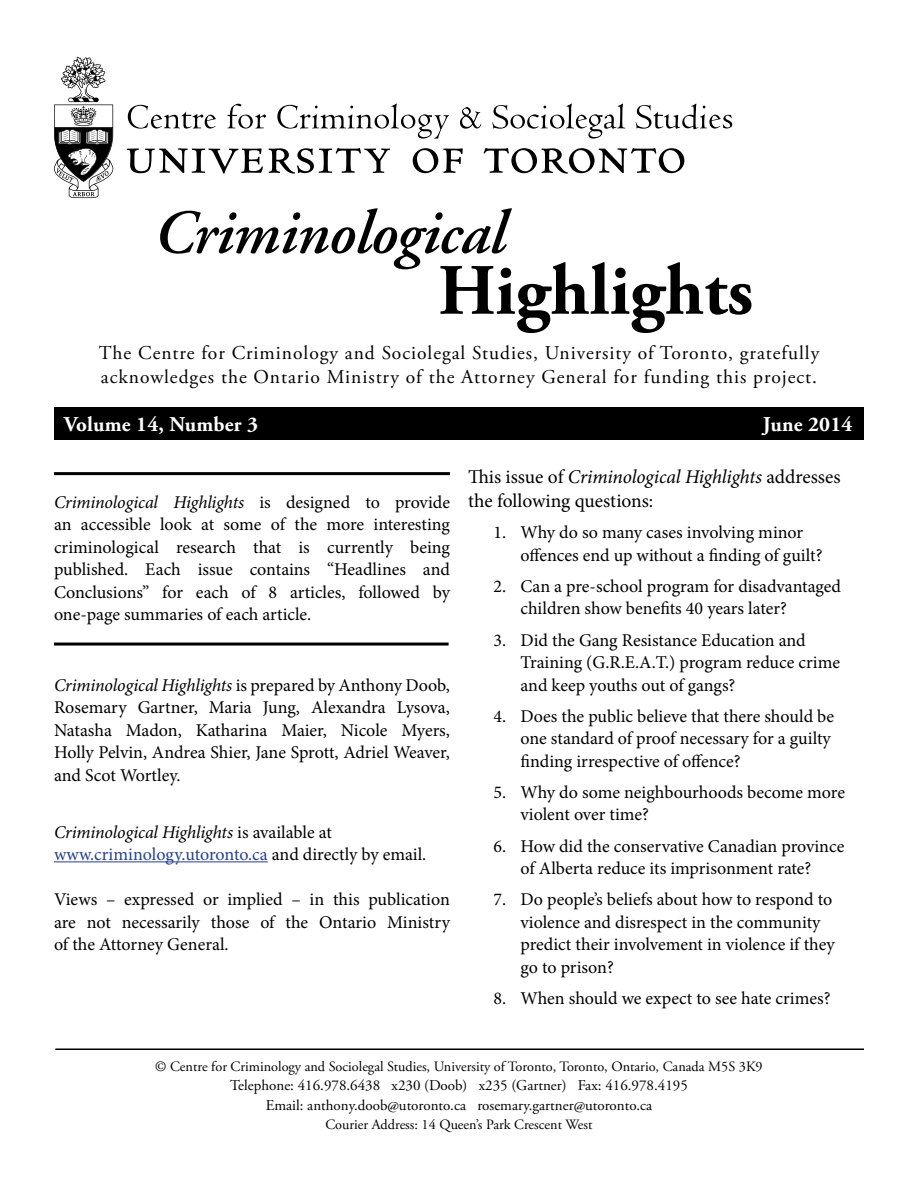
<style>
.page{position:relative;width:918px;height:1188px;background:#fff}
.page>*{position:absolute;margin:0;border:0;box-sizing:border-box;transform-origin:0 0}
.t1{font:700 72px "Adobe Garamond Pro";color:#000}
.t2{font:italic 600 62.1px "Adobe Garamond";letter-spacing:-.01em;color:#000}
.t3{font:700 21px "Adobe Garamond Pro";letter-spacing:.01em;color:#fff}
.t4{font:19.5px/24px "Adobe Garamond Pro";letter-spacing:.05em;color:#000}
.t5{font:19.5px/24px "Minion Pro";color:#000}
.t6{font:18px/22.5px "Minion Pro";color:#000}
.t7{font:15px/19.5px "Adobe Garamond Pro";color:#000;text-align:center}
.t8{font:14.25px "Adobe Garamond Pro";color:#000}
.s1{font-style:italic}
.s2{color:#25408f}
</style>
<div class="page">
<svg style="left:128px;top:105px;width:88px;height:24px"></svg>
<svg style="left:227px;top:104px;width:39px;height:25px"></svg>
<svg style="left:277px;top:104px;width:172px;height:35px"></svg>
<svg style="left:460px;top:107px;width:21px;height:22px"></svg>
<svg style="left:492px;top:104px;width:133px;height:35px"></svg>
<svg style="left:636px;top:104px;width:96px;height:25px"></svg>
<svg style="left:127px;top:148px;width:557px;height:26px"></svg>
<svg style="left:54px;top:57px;width:60px;height:141px"></svg>
<div style="left:54px;top:407px;width:810px;height:33px;background:#000"></div>
<hr style="left:55px;top:1048px;width:809px;height:2px;background:#000">
<hr style="left:54px;top:861px;width:214px;height:1px;background:#25408f">
<hr style="left:54px;top:472px;width:396px;height:3px;background:#000">
<hr style="left:54px;top:643px;width:395px;height:3px;background:#000">
<h2 class="t2" style="left:154px;top:199px;width:353px">Criminological</h2>
<h1 class="t1" style="left:438px;top:249px;width:317px">Highlights</h1>
<p class="t4" style="left:99px;top:341px;width:722px">The Centre for Criminology and Sociolegal Studies, University of Toronto, gratefully acknowledges the Ontario Ministry of the Attorney General for funding this project.</p>
<p class="t3" style="left:64px;top:412px;width:195px">Volume 14, Number 3</p>
<p class="t3" style="left:763px;top:412px;width:91px">June 2014</p>
<p class="t6" style="left:54px;top:491px;width:398px;text-align:justify"><span class="s1">Criminological Highlights</span> is designed to provide an accessible look at some of the more interesting criminological research that is currently being published. Each issue contains “Headlines and Conclusions” for each of 8 articles, followed by one-page summaries of each article.</p>
<p class="t6" style="left:54px;top:674px;width:397px;text-align:justify"><span class="s1">Criminological Highlights</span> is prepared by Anthony Doob, Rosemary Gartner, Maria Jung, Alexandra Lysova, Natasha Madon, Katharina Maier, Nicole Myers, Holly Pelvin, Andrea Shier, Jane Sprott, Adriel Weaver, and Scot Wortley.</p>
<p class="t6" style="left:54px;top:821px;width:374px"><span class="s1">Criminological Highlights</span> is available at <span class="s2">www.criminology.utoronto.ca</span> and directly by email.</p>
<p class="t6" style="left:54px;top:888px;width:397px;text-align:justify">Views – expressed or implied – in this publication are not necessarily those of the Ontario Ministry of the Attorney General.</p>
<p class="t5" style="left:468px;top:465px;width:374px">This issue of <span class="s1">Criminological Highlights</span> addresses the following questions:</p>
<p class="t6" style="left:520px;top:521px;width:304px;text-indent:-27px">1. Why do so many cases involving minor offences end up without a finding of guilt?</p>
<p class="t6" style="left:520px;top:575px;width:322px;text-indent:-27px">2. Can a pre-school program for disadvantaged children show benefits 40 years later?</p>
<p class="t6" style="left:520px;top:629px;width:321px;text-indent:-27px">3. Did the Gang Resistance Education and<br>Training (G.R.E.A.T.) program reduce crime and keep youths out of gangs?</p>
<p class="t6" style="left:520px;top:705px;width:315px;text-indent:-27px">4. Does the public believe that there should be one standard of proof necessary for a guilty finding irrespective of offence?</p>
<p class="t6" style="left:520px;top:781px;width:326px;text-indent:-27px">5. Why do some neighbourhoods become more violent over time?</p>
<p class="t6" style="left:494px;top:835px;width:352px;text-align:center">6. How did the conservative Canadian province of Alberta reduce its imprisonment rate?</p>
<p class="t6" style="left:520px;top:888px;width:316px;text-indent:-27px">7. Do people’s beliefs about how to respond to violence and disrespect in the community predict their involvement in violence if they go to prison?</p>
<p class="t6" style="left:494px;top:987px;width:339px">8. When should we expect to see hate crimes?</p>
<p class="t8" style="left:155px;top:1058px;width:609px">© Centre for Criminology and Sociolegal Studies, University of Toronto, Toronto, Ontario, Canada M5S 3K9</p>
<p class="t7" style="left:230px;top:1076px;width:459px">Telephone: 416.978.6438 x230 (Doob) x235 (Gartner) Fax: 416.978.4195<br>Email: anthony.doob@utoronto.ca rosemary.gartner@utoronto.ca</p>
<p class="t8" style="left:325px;top:1116px;width:269px">Courier Address: 14 Queen’s Park Crescent West</p>
</div>
